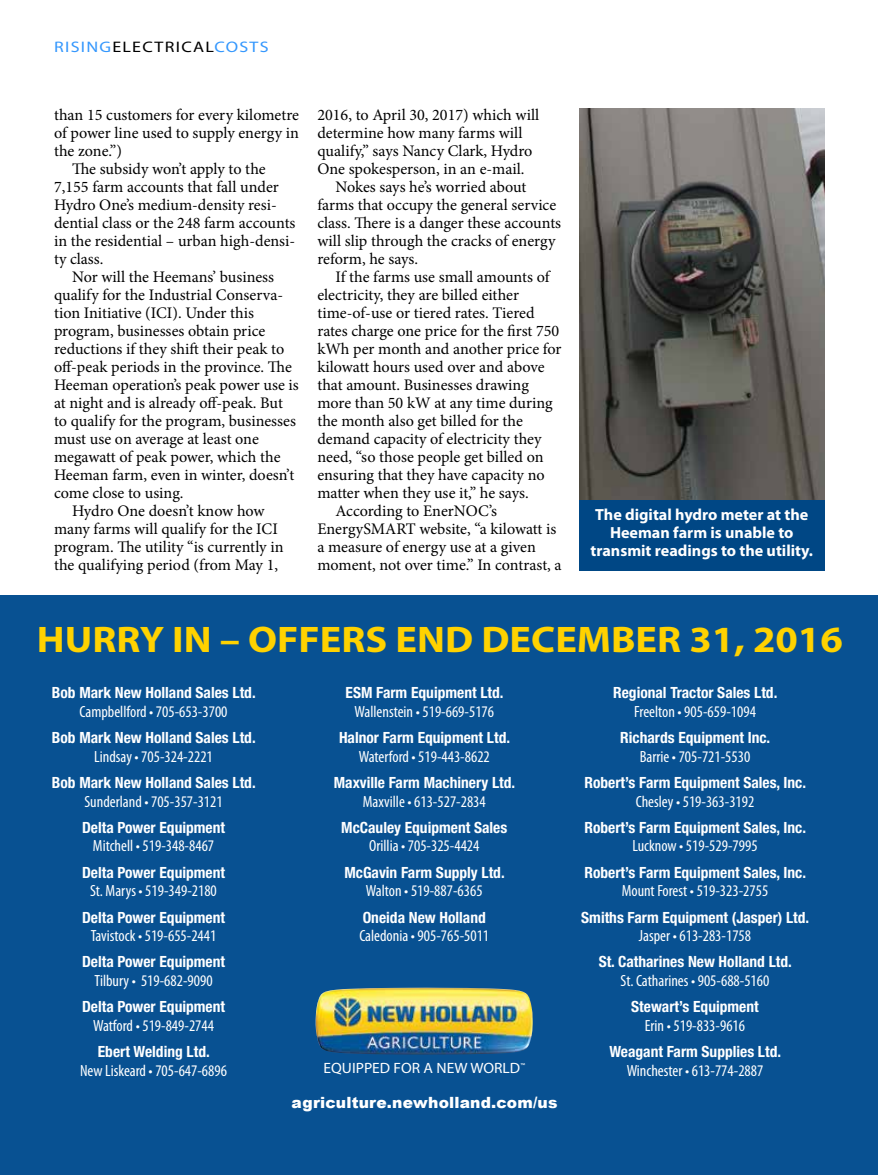
<style>
.page{position:relative;width:878px;height:1175px;background:#fff}
.page>*{position:absolute;margin:0;border:0;box-sizing:border-box;transform-origin:0 0}
.t1{font:700 37.05px "Myriad Pro";color:#ffd200;scale:1.09 1}
.t2{font:16.2px "Minion Pro";color:#000}
.t3{font:condensed 16.2px "Myriad Pro";color:#fff}
.t4{font:700 16.2px/18px "Myriad Pro";color:#fff;text-align:center}
.t5{font:700 condensed 15.45px "Helvetica Neue LT Std";color:#fff}
.t6{font:900 15.45px "Arial";letter-spacing:.01em;color:#fff}
.t7{font:15.3px "Myriad Pro";letter-spacing:.07em;color:#3497fd;scale:1.18 1}
.t8{font:15px "Myriad Pro";color:#fff;scale:1.04 1}
.s1{color:#000}
</style>
<div class="page">
<div style="left:0;top:595px;width:878px;height:579px;background:#085192"></div>
<img style="left:315px;top:987px;width:218px;height:67px">
<img style="left:579px;top:109px;width:245px;height:391px">
<div style="left:579px;top:500px;width:245px;height:71px;background:#004785"></div>
<p class="t7" style="left:54px;top:38px;width:183px">RISING<span class="s1">ELECTRICAL</span>COSTS</p>
<p class="t2" style="left:54px;top:104px;width:246px">than 15 customers for every kilometre</p>
<p class="t2" style="left:54px;top:122px;width:246px">of power line used to supply energy in</p>
<p class="t2" style="left:54px;top:140px;width:69px">the zone.”)</p>
<p class="t2" style="left:72px;top:158px;width:195px">The subsidy won’t apply to the</p>
<p class="t2" style="left:54px;top:176px;width:226px">7,155 farm accounts that fall under</p>
<p class="t2" style="left:54px;top:194px;width:224px">Hydro One’s medium-density resi-</p>
<p class="t2" style="left:54px;top:212px;width:243px">dential class or the 248 farm accounts</p>
<p class="t2" style="left:54px;top:230px;width:243px">in the residential – urban high-densi-</p>
<p class="t2" style="left:54px;top:248px;width:51px">ty class.</p>
<p class="t2" style="left:72px;top:266px;width:203px">Nor will the Heemans’ business</p>
<p class="t2" style="left:54px;top:284px;width:231px">qualify for the Industrial Conserva-</p>
<p class="t2" style="left:54px;top:302px;width:201px">tion Initiative (ICI). Under this</p>
<p class="t2" style="left:54px;top:320px;width:213px">program, businesses obtain price</p>
<p class="t2" style="left:54px;top:338px;width:232px">reductions if they shift their peak to</p>
<p class="t2" style="left:54px;top:356px;width:239px">off-peak periods in the province. The</p>
<p class="t2" style="left:54px;top:374px;width:246px">Heeman operation’s peak power use is</p>
<p class="t2" style="left:54px;top:392px;width:230px">at night and is already off-peak. But</p>
<p class="t2" style="left:54px;top:410px;width:243px">to qualify for the program, businesses</p>
<p class="t2" style="left:54px;top:428px;width:206px">must use on average at least one</p>
<p class="t2" style="left:54px;top:446px;width:228px">megawatt of peak power, which the</p>
<p class="t2" style="left:54px;top:464px;width:242px">Heeman farm, even in winter, doesn’t</p>
<p class="t2" style="left:54px;top:482px;width:131px">come close to using.</p>
<p class="t2" style="left:72px;top:500px;width:194px">Hydro One doesn’t know how</p>
<p class="t2" style="left:54px;top:518px;width:225px">many farms will qualify for the ICI</p>
<p class="t2" style="left:54px;top:536px;width:231px">program. The utility “is currently in</p>
<p class="t2" style="left:54px;top:554px;width:225px">the qualifying period (from May 1,</p>
<p class="t2" style="left:317px;top:104px;width:223px">2016, to April 30, 2017) which will</p>
<p class="t2" style="left:317px;top:122px;width:206px">determine how many farms will</p>
<p class="t2" style="left:317px;top:140px;width:216px">qualify,” says Nancy Clark, Hydro</p>
<p class="t2" style="left:317px;top:158px;width:208px">One spokesperson, in an e-mail.</p>
<p class="t2" style="left:335px;top:176px;width:193px">Nokes says he’s worried about</p>
<p class="t2" style="left:317px;top:194px;width:240px">farms that occupy the general service</p>
<p class="t2" style="left:317px;top:212px;width:245px">class. There is a danger these accounts</p>
<p class="t2" style="left:317px;top:230px;width:239px">will slip through the cracks of energy</p>
<p class="t2" style="left:317px;top:248px;width:102px">reform, he says.</p>
<p class="t2" style="left:335px;top:266px;width:215px">If the farms use small amounts of</p>
<p class="t2" style="left:317px;top:284px;width:203px">electricity, they are billed either</p>
<p class="t2" style="left:317px;top:302px;width:219px">time-of-use or tiered rates. Tiered</p>
<p class="t2" style="left:317px;top:320px;width:243px">rates charge one price for the first 750</p>
<p class="t2" style="left:317px;top:338px;width:246px">kWh per month and another price for</p>
<p class="t2" style="left:317px;top:356px;width:229px">kilowatt hours used over and above</p>
<p class="t2" style="left:317px;top:374px;width:213px">that amount. Businesses drawing</p>
<p class="t2" style="left:317px;top:392px;width:237px">more than 50 kW at any time during</p>
<p class="t2" style="left:317px;top:410px;width:207px">the month also get billed for the</p>
<p class="t2" style="left:317px;top:428px;width:226px">demand capacity of electricity they</p>
<p class="t2" style="left:317px;top:446px;width:228px">need, “so those people get billed on</p>
<p class="t2" style="left:317px;top:464px;width:229px">ensuring that they have capacity no</p>
<p class="t2" style="left:317px;top:482px;width:213px">matter when they use it,” he says.</p>
<p class="t2" style="left:335px;top:500px;width:163px">According to EnerNOC’s</p>
<p class="t2" style="left:317px;top:518px;width:240px">EnergySMART website, “a kilowatt is</p>
<p class="t2" style="left:317px;top:536px;width:220px">a measure of energy use at a given</p>
<p class="t2" style="left:317px;top:554px;width:246px">moment, not over time.” In contrast, a</p>
<p class="t4" style="left:590px;top:505px;width:224px">The digital hydro meter at the<br>Heeman farm is unable to transmit readings to the utility.</p>
<h1 class="t1" style="left:37px;top:615px;width:740px">HURRY IN – OFFERS END DECEMBER 31, 2016</h1>
<p class="t5" style="left:52px;top:683px;width:205px">Bob Mark New Holland Sales Ltd.</p>
<p class="t3" style="left:80px;top:701px;width:149px">Campbellford • 705-653-3700</p>
<p class="t5" style="left:52px;top:728px;width:205px">Bob Mark New Holland Sales Ltd.</p>
<p class="t3" style="left:94px;top:746px;width:120px">Lindsay • 705-324-2221</p>
<p class="t5" style="left:52px;top:773px;width:205px">Bob Mark New Holland Sales Ltd.</p>
<p class="t3" style="left:84px;top:791px;width:140px">Sunderland • 705-357-3121</p>
<p class="t5" style="left:82px;top:818px;width:144px">Delta Power Equipment</p>
<p class="t3" style="left:93px;top:836px;width:123px">Mitchell • 519-348-8467</p>
<p class="t5" style="left:82px;top:862px;width:144px">Delta Power Equipment</p>
<p class="t3" style="left:90px;top:881px;width:128px">St. Marys • 519-349-2180</p>
<p class="t5" style="left:82px;top:907px;width:144px">Delta Power Equipment</p>
<p class="t3" style="left:91px;top:926px;width:127px">Tavistock • 519-655-2441</p>
<p class="t5" style="left:82px;top:952px;width:144px">Delta Power Equipment</p>
<p class="t3" style="left:94px;top:970px;width:120px">Tilbury • 519-682-9090</p>
<p class="t5" style="left:82px;top:997px;width:144px">Delta Power Equipment</p>
<p class="t3" style="left:93px;top:1015px;width:122px">Watford • 519-849-2744</p>
<p class="t5" style="left:98px;top:1042px;width:113px">Ebert Welding Ltd.</p>
<p class="t3" style="left:80px;top:1060px;width:148px">New Liskeard • 705-647-6896</p>
<p class="t5" style="left:345px;top:683px;width:159px">ESM Farm Equipment Ltd.</p>
<p class="t3" style="left:354px;top:701px;width:141px">Wallenstein • 519-669-5176</p>
<p class="t5" style="left:339px;top:728px;width:173px">Halnor Farm Equipment Ltd.</p>
<p class="t3" style="left:359px;top:746px;width:133px">Waterford • 519-443-8622</p>
<p class="t5" style="left:334px;top:773px;width:183px">Maxville Farm Machinery Ltd.</p>
<p class="t3" style="left:363px;top:791px;width:125px">Maxville • 613-527-2834</p>
<p class="t5" style="left:341px;top:818px;width:167px">McCauley Equipment Sales</p>
<p class="t3" style="left:369px;top:836px;width:112px">Orillia • 705-325-4424</p>
<p class="t5" style="left:344px;top:862px;width:162px">McGavin Farm Supply Ltd.</p>
<p class="t3" style="left:366px;top:881px;width:118px">Walton • 519-887-6365</p>
<p class="t5" style="left:363px;top:907px;width:125px">Oneida New Holland</p>
<p class="t3" style="left:359px;top:926px;width:131px">Caledonia • 905-765-5011</p>
<p class="t8" style="left:323px;top:1058px;width:195px">EQUIPPED FOR A NEW WORLD<sup>™</sup></p>
<p class="t6" style="left:291px;top:1091px;width:267px">agriculture.newholland.com/us</p>
<p class="t5" style="left:613px;top:683px;width:166px">Regional Tractor Sales Ltd.</p>
<p class="t3" style="left:634px;top:701px;width:123px">Freelton • 905-659-1094</p>
<p class="t5" style="left:620px;top:728px;width:151px">Richards Equipment Inc.</p>
<p class="t3" style="left:639px;top:746px;width:112px">Barrie • 705-721-5530</p>
<p class="t5" style="left:584px;top:773px;width:223px">Robert’s Farm Equipment Sales, Inc.</p>
<p class="t3" style="left:635px;top:791px;width:120px">Chesley • 519-363-3192</p>
<p class="t5" style="left:584px;top:818px;width:223px">Robert’s Farm Equipment Sales, Inc.</p>
<p class="t3" style="left:632px;top:836px;width:127px">Lucknow • 519-529-7995</p>
<p class="t5" style="left:584px;top:862px;width:223px">Robert’s Farm Equipment Sales, Inc.</p>
<p class="t3" style="left:621px;top:881px;width:148px">Mount Forest • 519-323-2755</p>
<p class="t5" style="left:581px;top:907px;width:229px">Smiths Farm Equipment (Jasper) Ltd.</p>
<p class="t3" style="left:639px;top:926px;width:114px">Jasper • 613-283-1758</p>
<p class="t5" style="left:598px;top:952px;width:195px">St. Catharines New Holland Ltd.</p>
<p class="t3" style="left:620px;top:970px;width:150px">St. Catharines • 905-688-5160</p>
<p class="t5" style="left:631px;top:997px;width:129px">Stewart’s Equipment</p>
<p class="t3" style="left:645px;top:1015px;width:102px">Erin • 519-833-9616</p>
<p class="t5" style="left:609px;top:1042px;width:173px">Weagant Farm Supplies Ltd.</p>
<p class="t3" style="left:626px;top:1060px;width:138px">Winchester • 613-774-2887</p>
</div>
